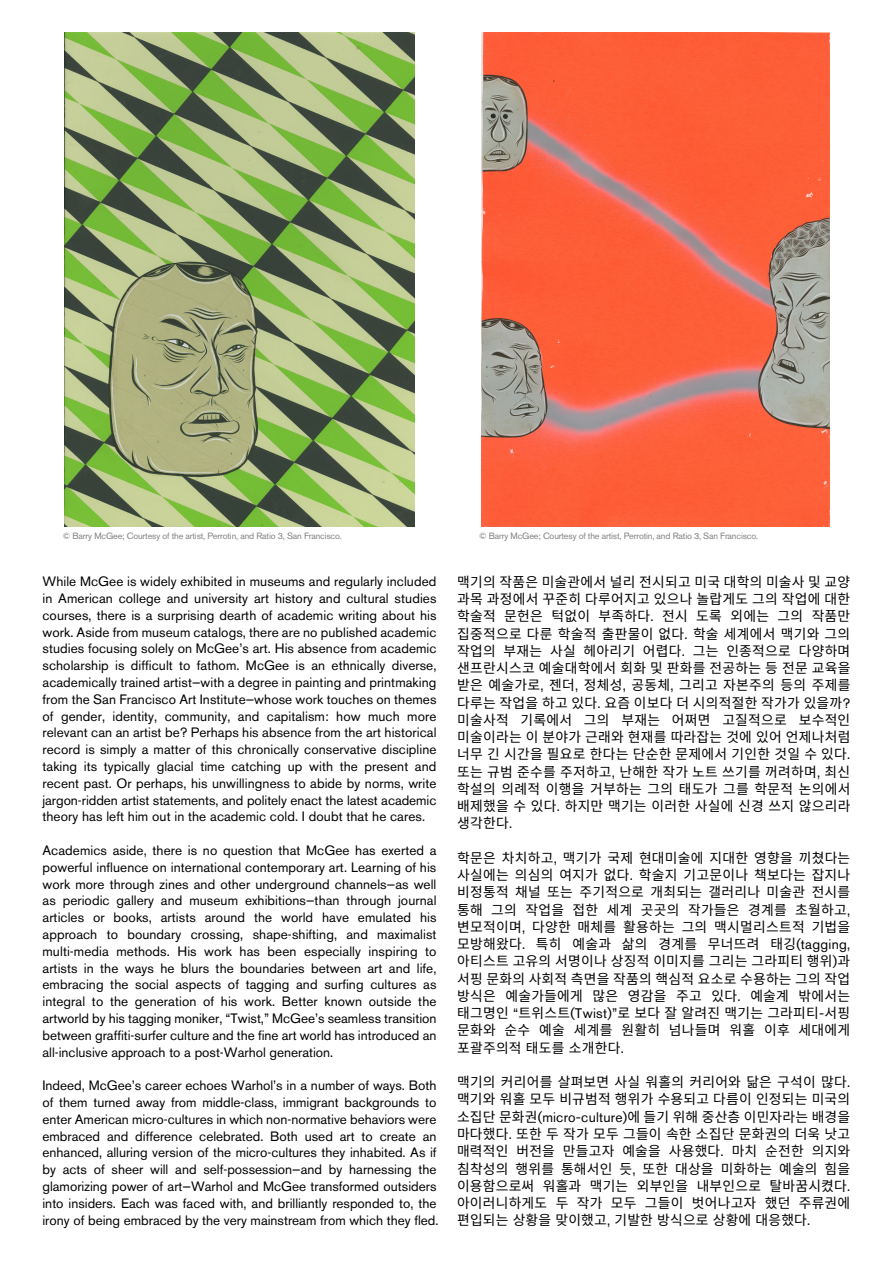
<style>
.page{position:relative;width:893px;height:1263px;background:#fff}
.page>*{position:absolute;margin:0;border:0;box-sizing:border-box;transform-origin:0 0}
.t1{font:13.8px/17.2px "Noto Sans KR";letter-spacing:.02em;color:#000;text-align:justify}
.t2{font:13.5px/16.8px "Akzidenz Grotesk BE";color:#000;text-align:justify}
.t3{font:9px "Akzidenz Grotesk BE";letter-spacing:-.02em;color:#818180}
.s1{font-family:"Akzidenz Grotesk Pro"}
</style>
<div class="page">
<img style="left:481px;top:33px;width:348px;height:493px">
<img style="left:65px;top:33px;width:349px;height:493px">
<p class="t3" style="left:63px;top:530px;width:280px">© Barry McGee; Courtesy of the artist, Perrotin, and Ratio 3, San Francisco.</p>
<p class="t3" style="left:479px;top:530px;width:280px">© Barry McGee; Courtesy of the artist, Perrotin, and Ratio 3, San Francisco.</p>
<p class="t2" style="left:43px;top:573px;width:395px">While McGee is widely exhibited in museums and regularly included in American college and university art history and cultural studies courses, there is a surprising dearth of academic writing about his work. Aside from museum catalogs, there are no published academic studies focusing solely on McGee’s art. His absence from academic scholarship is difficult to fathom. McGee is an ethnically diverse, academically trained artist—with a degree in painting and printmaking from the San Francisco Art Institute—whose work touches on themes of gender, identity, community, and capitalism: how much more relevant can an artist be? Perhaps his absence from the art historical record is simply a matter of this chronically conservative discipline taking its typically glacial time catching up with the present and recent past. Or perhaps, his unwillingness to abide by norms, write jargon-ridden artist statements, and politely enact the latest academic theory has left him out in the academic cold. I doubt that he cares.</p>
<p class="t2" style="left:43px;top:842px;width:395px">Academics aside, there is no question that McGee has exerted a powerful influence on international contemporary art. Learning of his work more through zines and other underground channels—as well as periodic gallery and museum exhibitions—than through journal articles or books, artists around the world have emulated his approach to boundary crossing, shape-shifting, and maximalist multi-media methods. His work has been especially inspiring to artists in the ways he blurs the boundaries between art and life, embracing the social aspects of tagging and surfing cultures as integral to the generation of his work. Better known outside the artworld by his tagging moniker, “Twist,” McGee’s seamless transition between graffiti-surfer culture and the fine art world has introduced an all-inclusive approach to a post-Warhol generation.</p>
<p class="t2" style="left:43px;top:1077px;width:398px;text-align:left">Indeed, McGee’s career echoes Warhol’s in a number of ways. Both of them turned away from middle-class, immigrant backgrounds to enter American micro-cultures in which non-normative behaviors were embraced and difference celebrated. Both used art to create an enhanced, alluring version of the micro-cultures they inhabited. As if by acts of sheer will and self-possession—and by harnessing the glamorizing power of art—Warhol and McGee transformed outsiders into insiders. Each was faced with, and brilliantly responded to, the irony of being embraced by the very mainstream from which they fled.</p>
<p class="t1" style="left:457px;top:573px;width:395px">맥기의 작품은 미술관에서 널리 전시되고 미국 대학의 미술사 및 교양 과목 과정에서 꾸준히 다루어지고 있으나 놀랍게도 그의 작업에 대한 학술적 문헌은 턱없이 부족하다<span class="s1">.</span> 전시 도록 외에는 그의 작품만 집중적으로 다룬 학술적 출판물이 없다<span class="s1">.</span> 학술 세계에서 맥기와 그의 작업의 부재는 사실 헤아리기 어렵다<span class="s1">.</span> 그는 인종적으로 다양하며 샌프란시스코 예술대학에서 회화 및 판화를 전공하는 등 전문 교육을 받은 예술가로<span class="s1">,</span> 젠더<span class="s1">,</span> 정체성<span class="s1">,</span> 공동체<span class="s1">,</span> 그리고 자본주의 등의 주제를 다루는 작업을 하고 있다<span class="s1">.</span> 요즘 이보다 더 시의적절한 작가가 있을까<span class="s1">? </span>미술사적 기록에서 그의 부재는 어쩌면 고질적으로 보수적인 미술이라는 이 분야가 근래와 현재를 따라잡는 것에 있어 언제나처럼 너무 긴 시간을 필요로 한다는 단순한 문제에서 기인한 것일 수 있다<span class="s1">. </span>또는 규범 준수를 주저하고<span class="s1">,</span> 난해한 작가 노트 쓰기를 꺼려하며<span class="s1">,</span> 최신 학설의 의례적 이행을 거부하는 그의 태도가 그를 학문적 논의에서 배제했을 수 있다<span class="s1">.</span> 하지만 맥기는 이러한 사실에 신경 쓰지 않으리라 생각한다<span class="s1">.</span></p>
<p class="t1" style="left:457px;top:849px;width:395px">학문은 차치하고<span class="s1">,</span> 맥기가 국제 현대미술에 지대한 영향을 끼쳤다는 사실에는 의심의 여지가 없다<span class="s1">.</span> 학술지 기고문이나 책보다는 잡지나 비정통적 채널 또는 주기적으로 개최되는 갤러리나 미술관 전시를 통해 그의 작업을 접한 세계 곳곳의 작가들은 경계를 초월하고<span class="s1">, </span>변모적이며<span class="s1">,</span> 다양한 매체를 활용하는 그의 맥시멀리스트적 기법을 모방해왔다<span class="s1">.</span> 특히 예술과 삶의 경계를 무너뜨려 태깅<span class="s1">(tagging, </span>아티스트 고유의 서명이나 상징적 이미지를 그리는 그라피티 행위<span class="s1">)</span>과 서핑 문화의 사회적 측면을 작품의 핵심적 요소로 수용하는 그의 작업 방식은 예술가들에게 많은 영감을 주고 있다<span class="s1">.</span> 예술계 밖에서는 태그명인 <span class="s1">“</span>트위스트<span class="s1">(Twist)”</span>로 보다 잘 알려진 맥기는 그라피티<span class="s1">-</span>서핑 문화와 순수 예술 세계를 원활히 넘나들며 워홀 이후 세대에게 포괄주의적 태도를 소개한다<span class="s1">.</span></p>
<p class="t1" style="left:457px;top:1074px;width:395px">맥기의 커리어를 살펴보면 사실 워홀의 커리어와 닮은 구석이 많다<span class="s1">. </span>맥기와 워홀 모두 비규범적 행위가 수용되고 다름이 인정되는 미국의 소집단 문화권<span class="s1">(micro-culture)</span>에 들기 위해 중산층 이민자라는 배경을 마다했다<span class="s1">.</span> 또한 두 작가 모두 그들이 속한 소집단 문화권의 더욱 낫고 매력적인 버전을 만들고자 예술을 사용했다<span class="s1">.</span> 마치 순전한 의지와 침착성의 행위를 통해서인 듯<span class="s1">,</span> 또한 대상을 미화하는 예술의 힘을 이용함으로써 워홀과 맥기는 외부인을 내부인으로 탈바꿈시켰다<span class="s1">. </span>아이러니하게도 두 작가 모두 그들이 벗어나고자 했던 주류권에 편입되는 상황을 맞이했고<span class="s1">,</span> 기발한 방식으로 상황에 대응했다<span class="s1">.</span></p>
</div>
